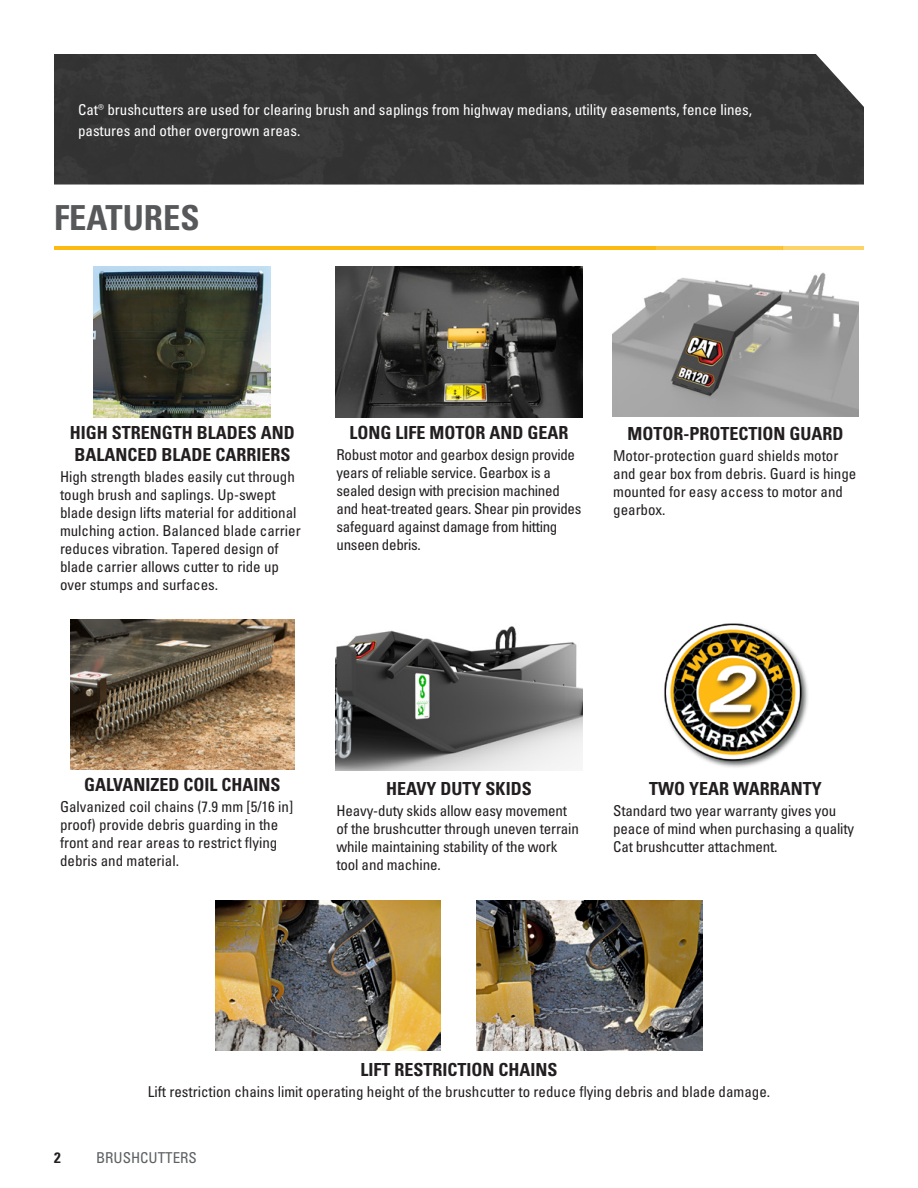
<style>
.page{position:relative;width:918px;height:1188px;background:#fff}
.page>*{position:absolute;margin:0;border:0;box-sizing:border-box;transform-origin:0 0}
.t1{font:34.5px "Univers LTCYR 67 Bold Cond";color:#57585a}
.t2{font:18px/21.6px "Univers LTCYR 67 Bold Cond";color:#231f20}
.t3{font:condensed 15px/18px "Univers LTCYR 57";color:#231f20}
.t4{font:condensed 15px/18px "Univers LTCYR 57";letter-spacing:-.02em;color:#231f20}
.t5{font:condensed 15px/21px "Univers LTCYR 57";color:#fff}
.t6{font:condensed 15px "Univers LTCYR 57";color:#5d6163}
.t7{font:15px "Univers LTCYR 67 Bold Cond";color:#231f20}
</style>
<div class="page">
<div style="left:54px;top:54px;width:810px;height:130px;background:#353536"></div>
<hr style="left:54px;top:246px;width:601px;height:4px;background:#fcba13">
<hr style="left:654px;top:246px;width:128px;height:4px;background:#fcc437">
<hr style="left:782px;top:246px;width:82px;height:4px;background:#fdd266">
<img style="left:94px;top:267px;width:177px;height:150px">
<img style="left:335px;top:267px;width:248px;height:150px">
<img style="left:612px;top:272px;width:247px;height:145px">
<img style="left:70px;top:620px;width:225px;height:149px">
<img style="left:335px;top:626px;width:248px;height:144px">
<img style="left:664px;top:623px;width:144px;height:145px">
<img style="left:216px;top:901px;width:225px;height:150px">
<img style="left:477px;top:901px;width:225px;height:150px">
<p class="t5" style="left:78px;top:99px;width:676px">Cat® brushcutters are used for clearing brush and saplings from highway medians, utility easements, fence lines, pastures and other overgrown areas.</p>
<h1 class="t1" style="left:54px;top:197px;width:147px">FEATURES</h1>
<p class="t2" style="left:70px;top:421px;width:227px">HIGH STRENGTH BLADES AND<br>BALANCED BLADE CARRIERS</p>
<p class="t3" style="left:60px;top:467px;width:242px">High strength blades easily cut through tough brush and saplings. Up-swept blade design lifts material for additional mulching action. Balanced blade carrier reduces vibration. Tapered design of blade carrier allows cutter to ride up over stumps and surfaces.</p>
<p class="t2" style="left:350px;top:421px;width:220px">LONG LIFE MOTOR AND GEAR</p>
<p class="t4" style="left:337px;top:445px;width:246px">Robust motor and gearbox design provide years of reliable service. Gearbox is a sealed design with precision machined and heat-treated gears. Shear pin provides safeguard against damage from hitting unseen debris.</p>
<p class="t2" style="left:628px;top:422px;width:218px">MOTOR-PROTECTION GUARD</p>
<p class="t3" style="left:613px;top:446px;width:245px">Motor-protection guard shields motor and gear box from debris. Guard is hinge mounted for easy access to motor and gearbox.</p>
<p class="t2" style="left:84px;top:773px;width:198px">GALVANIZED COIL CHAINS</p>
<p class="t3" style="left:60px;top:797px;width:235px">Galvanized coil chains (7.9 mm [5/16 in] proof) provide debris guarding in the front and rear areas to restrict flying debris and material.</p>
<p class="t2" style="left:386px;top:778px;width:147px">HEAVY DUTY SKIDS</p>
<p class="t3" style="left:337px;top:801px;width:244px">Heavy-duty skids allow easy movement of the brushcutter through uneven terrain while maintaining stability of the work tool and machine.</p>
<p class="t2" style="left:649px;top:778px;width:174px">TWO YEAR WARRANTY</p>
<p class="t3" style="left:613px;top:801px;width:242px">Standard two year warranty gives you peace of mind when purchasing a quality<br>Cat brushcutter attachment.</p>
<p class="t2" style="left:360px;top:1059px;width:199px">LIFT RESTRICTION CHAINS</p>
<p class="t3" style="left:148px;top:1082px;width:624px">Lift restriction chains limit operating height of the brushcutter to reduce flying debris and blade damage.</p>
<p class="t7" style="left:54px;top:1148px;width:8px">2</p>
<p class="t6" style="left:96px;top:1148px;width:102px">BRUSHCUTTERS</p>
</div>
